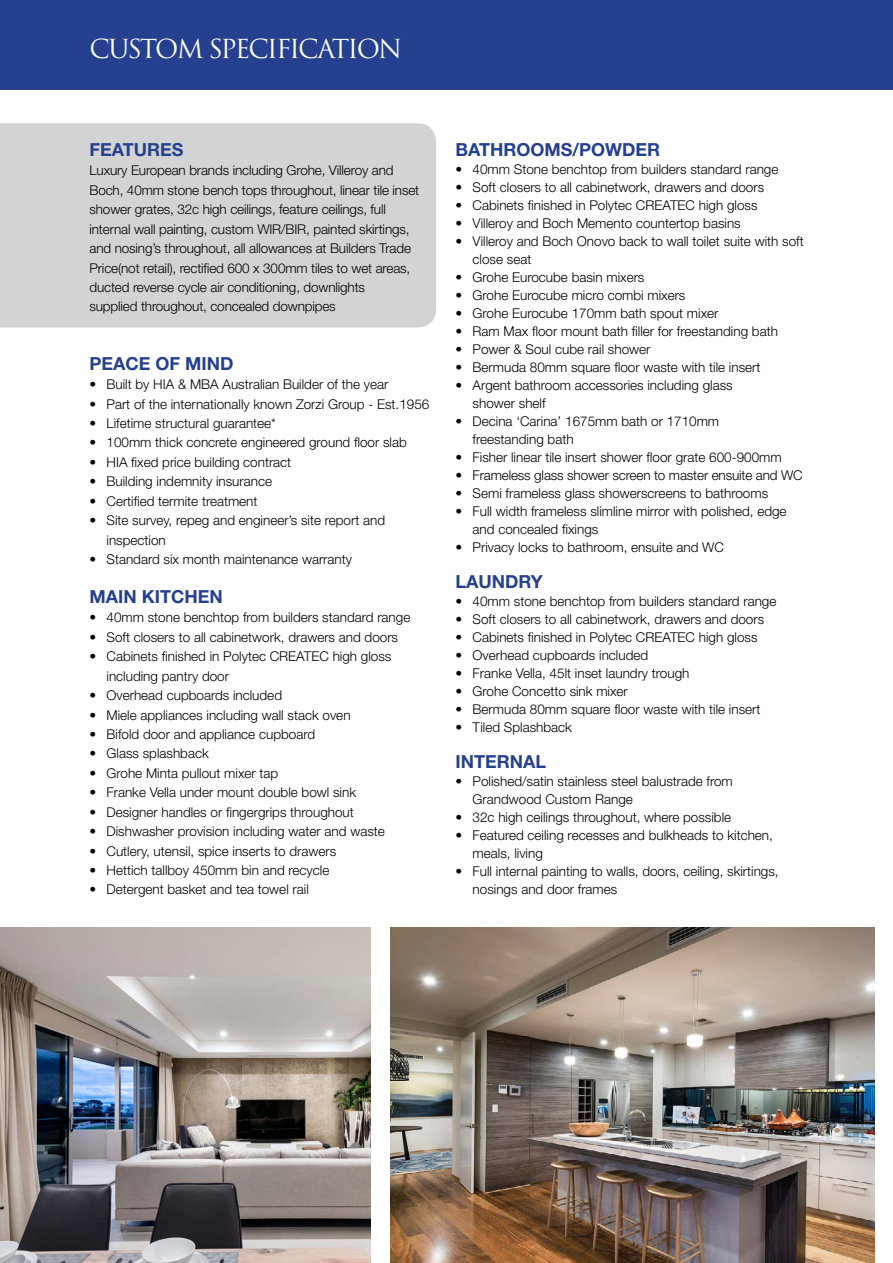
<style>
.page{position:relative;width:893px;height:1263px;background:#fff}
.page>*{position:absolute;margin:0;border:0;box-sizing:border-box;transform-origin:0 0}
.t1{font:25.5px "Trajan Pro 3";letter-spacing:-.08em;color:#fff}
.t2{font:700 18px "Helvetica Neue LT Std";color:#25408f}
.t3{font:300 13.5px/19.5px "Helvetica Neue LT Std";color:#000}
</style>
<div class="page">
<div style="left:0;top:123px;width:436px;height:204px;background:#d1d3d4"></div>
<img style="left:0;top:927px;width:370px;height:336px">
<img style="left:391px;top:927px;width:483px;height:336px">
<div style="left:0;top:0;width:893px;height:89px;background:#25408f"></div>
<h1 class="t1" style="left:89px;top:31px;width:314px">CUSTOM SPECIFICATION</h1>
<h2 class="t2" style="left:89px;top:138px;width:96px">FEATURES</h2>
<p class="t3" style="left:89px;top:161px;width:331px">Luxury European brands including Grohe, Villeroy and Boch, 40mm stone bench tops throughout, linear tile inset shower grates, 32c high ceilings, feature ceilings, full internal wall painting, custom WIR/BIR, painted skirtings, and nosing’s throughout, all allowances at Builders Trade Price(not retail), rectified 600 x 300mm tiles to wet areas, ducted reverse cycle air conditioning, downlights<br>supplied throughout, concealed downpipes</p>
<h2 class="t2" style="left:89px;top:352px;width:145px">PEACE OF MIND</h2>
<p class="t3" style="left:89px;top:374px;width:300px">• Built by HIA &amp; MBA Australian Builder of the year</p>
<p class="t3" style="left:89px;top:394px;width:341px">• Part of the internationally known Zorzi Group - Est.1956</p>
<p class="t3" style="left:89px;top:413px;width:188px">• Lifetime structural guarantee*</p>
<p class="t3" style="left:89px;top:433px;width:319px">• 100mm thick concrete engineered ground floor slab</p>
<p class="t3" style="left:89px;top:452px;width:203px">• HIA fixed price building contract</p>
<p class="t3" style="left:89px;top:471px;width:184px">• Building indemnity insurance</p>
<p class="t3" style="left:89px;top:491px;width:170px">• Certified termite treatment</p>
<p class="t3" style="left:107px;top:510px;width:280px;text-indent:-17px">• Site survey, repeg and engineer’s site report and inspection</p>
<p class="t3" style="left:89px;top:549px;width:264px">• Standard six month maintenance warranty</p>
<h2 class="t2" style="left:89px;top:585px;width:135px">MAIN KITCHEN</h2>
<p class="t3" style="left:89px;top:607px;width:322px">• 40mm stone benchtop from builders standard range</p>
<p class="t3" style="left:89px;top:627px;width:310px">• Soft closers to all cabinetwork, drawers and doors</p>
<p class="t3" style="left:107px;top:646px;width:286px;text-indent:-17px">• Cabinets finished in Polytec CREATEC high gloss including pantry door</p>
<p class="t3" style="left:89px;top:685px;width:194px">• Overhead cupboards included</p>
<p class="t3" style="left:89px;top:705px;width:263px">• Miele appliances including wall stack oven</p>
<p class="t3" style="left:89px;top:724px;width:227px">• Bifold door and appliance cupboard</p>
<p class="t3" style="left:89px;top:743px;width:121px">• Glass splashback</p>
<p class="t3" style="left:89px;top:763px;width:190px">• Grohe Minta pullout mixer tap</p>
<p class="t3" style="left:89px;top:782px;width:268px">• Franke Vella under mount double bowl sink</p>
<p class="t3" style="left:89px;top:802px;width:266px">• Designer handles or fingergrips throughout</p>
<p class="t3" style="left:89px;top:821px;width:297px">• Dishwasher provision including water and waste</p>
<p class="t3" style="left:89px;top:841px;width:248px">• Cutlery, utensil, spice inserts to drawers</p>
<p class="t3" style="left:89px;top:860px;width:241px">• Hettich tallboy 450mm bin and recycle</p>
<p class="t3" style="left:89px;top:879px;width:221px">• Detergent basket and tea towel rail</p>
<h2 class="t2" style="left:456px;top:138px;width:206px">BATHROOMS/POWDER</h2>
<p class="t3" style="left:456px;top:159px;width:324px">• 40mm Stone benchtop from builders standard range</p>
<p class="t3" style="left:456px;top:177px;width:310px">• Soft closers to all cabinetwork, drawers and doors</p>
<p class="t3" style="left:456px;top:195px;width:303px">• Cabinets finished in Polytec CREATEC high gloss</p>
<p class="t3" style="left:456px;top:213px;width:287px">• Villeroy and Boch Memento countertop basins</p>
<p class="t3" style="left:473px;top:232px;width:333px;line-height:18px;text-indent:-17px">• Villeroy and Boch Onovo back to wall toilet suite with soft close seat</p>
<p class="t3" style="left:456px;top:267px;width:190px">• Grohe Eurocube basin mixers</p>
<p class="t3" style="left:456px;top:285px;width:231px">• Grohe Eurocube micro combi mixers</p>
<p class="t3" style="left:456px;top:303px;width:264px">• Grohe Eurocube 170mm bath spout mixer</p>
<p class="t3" style="left:456px;top:321px;width:324px">• Ram Max floor mount bath filler for freestanding bath</p>
<p class="t3" style="left:456px;top:339px;width:196px">• Power &amp; Soul cube rail shower</p>
<p class="t3" style="left:456px;top:357px;width:306px">• Bermuda 80mm square floor waste with tile insert</p>
<p class="t3" style="left:473px;top:376px;width:262px;line-height:18px;text-indent:-17px">• Argent bathroom accessories including glass shower shelf</p>
<p class="t3" style="left:473px;top:412px;width:248px;line-height:18px;text-indent:-17px">• Decina ‘Carina’ 1675mm bath or 1710mm freestanding bath</p>
<p class="t3" style="left:456px;top:447px;width:328px">• Fisher linear tile insert shower floor grate 600-900mm</p>
<p class="t3" style="left:456px;top:465px;width:349px">• Frameless glass shower screen to master ensuite and WC</p>
<p class="t3" style="left:456px;top:483px;width:314px">• Semi frameless glass showerscreens to bathrooms</p>
<p class="t3" style="left:473px;top:502px;width:316px;line-height:18px;text-indent:-17px">• Full width frameless slimline mirror with polished, edge and concealed fixings</p>
<p class="t3" style="left:456px;top:537px;width:270px">• Privacy locks to bathroom, ensuite and WC</p>
<h2 class="t2" style="left:456px;top:570px;width:89px">LAUNDRY</h2>
<p class="t3" style="left:456px;top:591px;width:322px">• 40mm stone benchtop from builders standard range</p>
<p class="t3" style="left:456px;top:609px;width:310px">• Soft closers to all cabinetwork, drawers and doors</p>
<p class="t3" style="left:456px;top:627px;width:303px">• Cabinets finished in Polytec CREATEC high gloss</p>
<p class="t3" style="left:456px;top:645px;width:194px">• Overhead cupboards included</p>
<p class="t3" style="left:456px;top:663px;width:235px">• Franke Vella, 45lt inset laundry trough</p>
<p class="t3" style="left:456px;top:681px;width:174px">• Grohe Concetto sink mixer</p>
<p class="t3" style="left:456px;top:699px;width:306px">• Bermuda 80mm square floor waste with tile insert</p>
<p class="t3" style="left:456px;top:717px;width:118px">• Tiled Splashback</p>
<h2 class="t2" style="left:456px;top:750px;width:92px">INTERNAL</h2>
<p class="t3" style="left:473px;top:772px;width:262px;line-height:18px;text-indent:-17px">• Polished/satin stainless steel balustrade from<br>Grandwood Custom Range</p>
<p class="t3" style="left:456px;top:807px;width:277px">• 32c high ceilings throughout, where possible</p>
<p class="t3" style="left:473px;top:826px;width:302px;line-height:18px;text-indent:-17px">• Featured ceiling recesses and bulkheads to kitchen, meals, living</p>
<p class="t3" style="left:473px;top:862px;width:308px;line-height:18.3px;text-indent:-17px">• Full internal painting to walls, doors, ceiling, skirtings, nosings and door frames</p>
</div>
